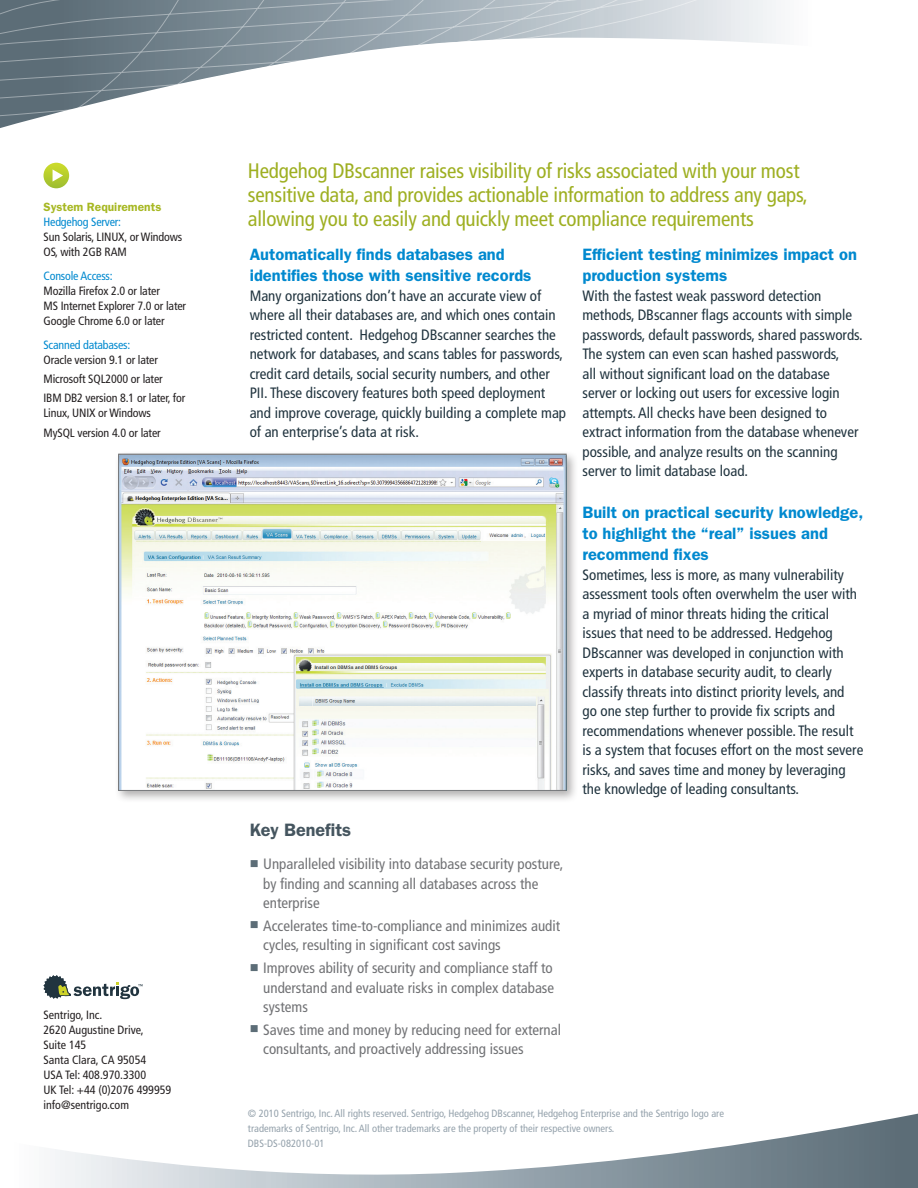
<style>
.page{position:relative;width:918px;height:1188px;background:#fff}
.page>*{position:absolute;margin:0;border:0;box-sizing:border-box;transform-origin:0 0}
.intro_-_alt{font:condensed 21px/24px "Frutiger LT Std";letter-spacing:-.01em;color:#9eaf21}
.bullet_-_key_feature{font:600 18px "ITC Franklin Gothic Std";color:#45555f}
.subhead{font:600 16.5px/21px "ITC Franklin Gothic Std";color:#0089cf}
.body_s{font:600 16.5px/21px "ITC Franklin Gothic Std";color:#0089cf}
.body_s-2{font:condensed 15px/19.5px "Frutiger LT Std";color:#21343f}
.bullet_-_key_feature-2{font:condensed 15px/19.5px "Frutiger LT Std";color:#717275}
.side_body{font:condensed 12px/15px "Frutiger LT Std";letter-spacing:-.01em;color:#231f20}
.side_sub{font:600 12px "ITC Franklin Gothic Std";color:#a7b823}
.t1{font:condensed 10.5px/15px "Frutiger LT Std";color:#95a2ac}
.s1{color:#0089cf}
.s2{color:#5c6d77}
</style>
<div class="page">
<svg style="left:0;top:0;width:776px;height:32px;background:#9eaab2"></svg>
<svg style="left:0;top:32px;width:776px;height:96px"></svg>
<svg style="left:55px;top:1114px;width:863px;height:74px"></svg>
<div style="left:114px;top:450px;width:465px;height:353px;background:#231f20;opacity:.35"></div>
<img style="left:120px;top:456px;width:444px;height:333px">
<div style="left:118px;top:454px;width:448px;height:337px;border:1px solid #76787b"></div>
<svg style="left:44px;top:163px;width:25px;height:25px"></svg>
<svg style="left:53px;top:169px;width:10px;height:13px"></svg>
<svg style="left:44px;top:975px;width:99px;height:24px"></svg>
<p class="side_sub" style="left:44px;top:200px;width:119px">System Requirements</p>
<p class="side_body" style="left:44px;top:215px;width:140px"><span class="s1">Hedgehog Server:<br></span>Sun Solaris, LINUX, or Windows<br>OS, with 2GB RAM</p>
<p class="side_body" style="left:44px;top:268px;width:144px"><span class="s1">Console Access:<br></span>Mozilla Firefox 2.0 or later<br>MS Internet Explorer 7.0 or later<br>Google Chrome 6.0 or later</p>
<p class="side_body" style="left:44px;top:337px;width:116px"><span class="s1">Scanned databases:<br></span>Oracle version 9.1 or later</p>
<p class="side_body" style="left:44px;top:371px;width:121px">Microsoft SQL2000 or later</p>
<p class="side_body" style="left:44px;top:391px;width:143px">IBM DB2 version 8.1 or later, for<br>Linux, UNIX or Windows</p>
<p class="side_body" style="left:44px;top:425px;width:119px">MySQL version 4.0 or later</p>
<p class="side_body" style="left:44px;top:1007px;width:104px">Sentrigo, Inc.<br>2620 Augustine Drive,<br>Suite 145<br>Santa Clara, CA 95054<br>USA Tel: 408.970.3300</p>
<p class="side_body" style="left:44px;top:1082px;width:129px">UK Tel: +44 (0)2076 499959 info@sentrigo.com</p>
<p class="intro_-_alt" style="left:248px;top:159px;width:561px">Hedgehog DBscanner raises visibility of risks associated with your most sensitive data, and provides actionable information to address any gaps, allowing you to easily and quickly meet compliance requirements</p>
<p class="subhead" style="left:582px;top:244px;width:276px">Efficient testing minimizes impact on production systems</p>
<p class="body_s-2" style="left:582px;top:286px;width:282px">With the fastest weak password detection methods, DBscanner flags accounts with simple passwords, default passwords, shared passwords.<br>The system can even scan hashed passwords,<br>all without significant load on the database server or locking out users for excessive login attempts. All checks have been designed to extract information from the database whenever possible, and analyze results on the scanning server to limit database load.</p>
<p class="body_s" style="left:582px;top:502px;width:282px">Built on practical security knowledge, to highlight the “real” issues and recommend fixes</p>
<p class="body_s-2" style="left:582px;top:565px;width:282px">Sometimes, less is more, as many vulnerability assessment tools often overwhelm the user with a myriad of minor threats hiding the critical issues that need to be addressed. Hedgehog DBscanner was developed in conjunction with experts in database security audit, to clearly classify threats into distinct priority levels, and<br>go one step further to provide fix scripts and recommendations whenever possible. The result is a system that focuses effort on the most severe risks, and saves time and money by leveraging the knowledge of leading consultants.</p>
<p class="subhead" style="left:250px;top:244px;width:283px">Automatically finds databases and identifies those with sensitive records</p>
<p class="body_s-2" style="left:250px;top:286px;width:318px">Many organizations don’t have an accurate view of where all their databases are, and which ones contain restricted content. Hedgehog DBscanner searches the network for databases, and scans tables for passwords, credit card details, social security numbers, and other PII. These discovery features both speed deployment and improve coverage, quickly building a complete map of an enterprise’s data at risk.</p>
<p class="bullet_-_key_feature" style="left:250px;top:819px;width:103px">Key Benefits</p>
<p class="bullet_-_key_feature-2" style="left:263px;top:854px;width:302px;text-indent:-14px"><span class="s2">■</span> Unparalleled visibility into database security posture, by finding and scanning all databases across the enterprise</p>
<p class="bullet_-_key_feature-2" style="left:263px;top:916px;width:299px;text-indent:-14px"><span class="s2">■</span> Accelerates time-to-compliance and minimizes audit cycles, resulting in significant cost savings</p>
<p class="bullet_-_key_feature-2" style="left:263px;top:958px;width:292px;text-align:justify;text-indent:-14px"><span class="s2">■</span> Improves ability of security and compliance staff to understand and evaluate risks in complex database systems</p>
<p class="bullet_-_key_feature-2" style="left:263px;top:1020px;width:299px;text-indent:-14px"><span class="s2">■</span> Saves time and money by reducing need for external consultants, and proactively addressing issues</p>
<p class="t1" style="left:248px;top:1106px;width:478px">© 2010 Sentrigo, Inc. All rights reserved. Sentrigo, Hedgehog DBscanner, Hedgehog Enterprise and the Sentrigo logo are trademarks of Sentrigo, Inc. All other trademarks are the property of their respective owners.</p>
<p class="t1" style="left:248px;top:1136px;width:78px">DBS-DS-082010-01</p>
</div>
